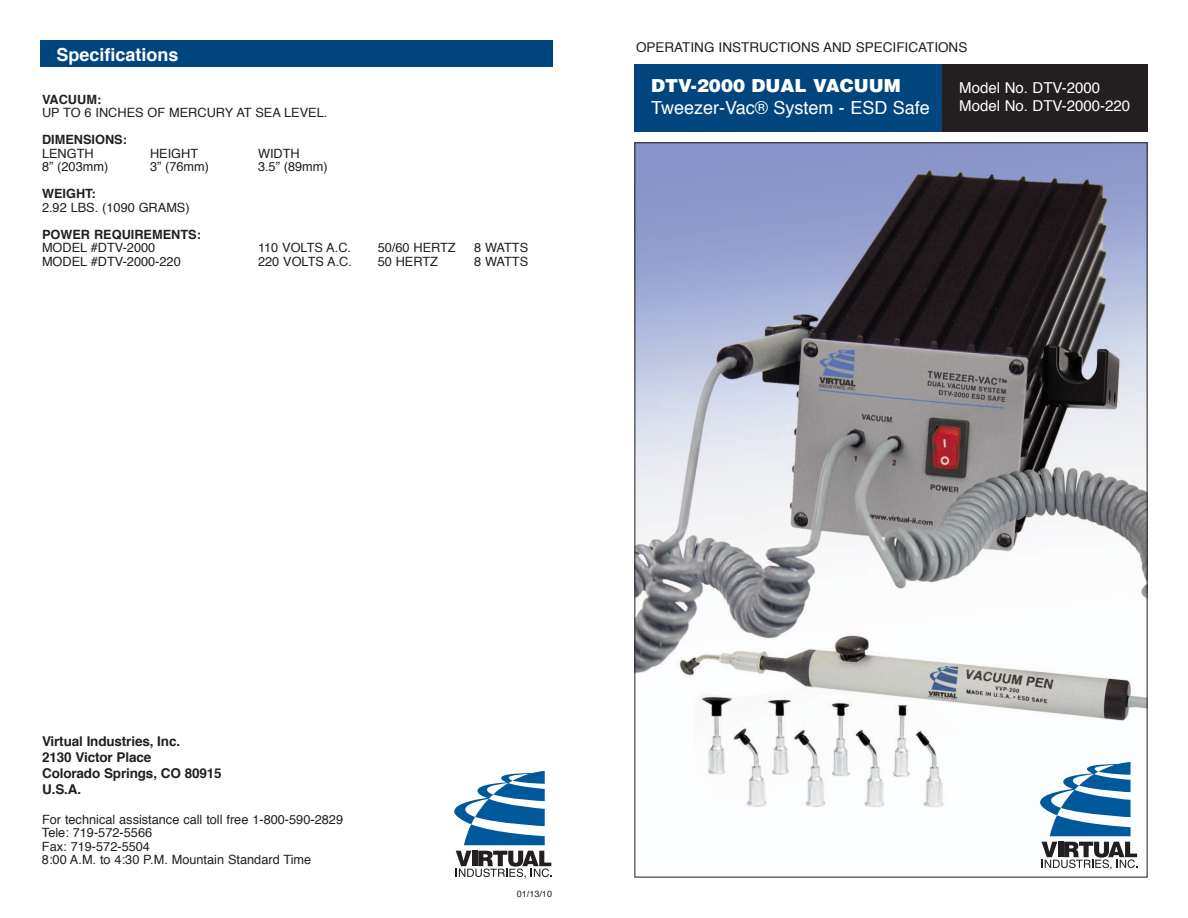
<style>
.page{position:relative;width:1188px;height:918px;background:#fff}
.page>*{position:absolute;margin:0;border:0;box-sizing:border-box;transform-origin:0 0}
.t1{font:18px "Helvetica";color:#fff}
.t2{font:900 18px "Helvetica LT Std";color:#fff}
.t3{font:700 18px "Helvetica";color:#fff}
.t4{font:15px/18px "Helvetica";color:#fff}
.t5{font:700 13.5px/16.2px "Helvetica";letter-spacing:-.01em;color:#231f20}
.t6{font:13.5px "Helvetica";color:#231f20}
.t7{font:12.75px/13.5px "Helvetica";color:#231f20}
.t8{font:700 12.75px "Helvetica";color:#231f20}
.t9{font:9px "Helvetica";color:#231f20}
</style>
<div class="page">
<div style="left:634px;top:64px;width:309px;height:68px;background:#01457f"></div>
<div style="left:942px;top:64px;width:206px;height:68px;background:#231f20"></div>
<img style="left:636px;top:144px;width:510px;height:724px">
<div style="left:40px;top:40px;width:514px;height:28px;background:#01457f"></div>
<svg style="left:454px;top:771px;width:91px;height:74px"></svg>
<svg style="left:456px;top:851px;width:95px;height:28px"></svg>
<svg style="left:1040px;top:762px;width:91px;height:74px"></svg>
<svg style="left:1042px;top:842px;width:95px;height:28px"></svg>
<h1 class="t3" style="left:56px;top:47px;width:124px">Specifications</h1>
<p class="t8" style="left:42px;top:94px;width:61px">VACUUM:</p>
<p class="t7" style="left:42px;top:107px;width:287px">UP TO 6 INCHES OF MERCURY AT SEA LEVEL.</p>
<p class="t8" style="left:42px;top:134px;width:87px">DIMENSIONS:</p>
<p class="t7" style="left:42px;top:147px;width:53px">LENGTH</p>
<p class="t7" style="left:150px;top:147px;width:50px">HEIGHT</p>
<p class="t7" style="left:258px;top:147px;width:43px">WIDTH</p>
<p class="t7" style="left:42px;top:161px;width:68px">8” (203mm)</p>
<p class="t7" style="left:150px;top:161px;width:61px">3” (76mm)</p>
<p class="t7" style="left:258px;top:161px;width:71px">3.5” (89mm)</p>
<p class="t8" style="left:42px;top:188px;width:55px">WEIGHT:</p>
<p class="t7" style="left:42px;top:201px;width:149px">2.92 LBS. (1090 GRAMS)</p>
<p class="t8" style="left:42px;top:229px;width:161px">POWER REQUIREMENTS:</p>
<p class="t7" style="left:42px;top:242px;width:115px">MODEL #DTV-2000</p>
<p class="t7" style="left:258px;top:242px;width:95px">110 VOLTS A.C.</p>
<p class="t7" style="left:378px;top:242px;width:80px">50/60 HERTZ</p>
<p class="t7" style="left:474px;top:242px;width:56px">8 WATTS</p>
<p class="t7" style="left:42px;top:255px;width:140px">MODEL #DTV-2000-220</p>
<p class="t7" style="left:258px;top:255px;width:96px">220 VOLTS A.C.</p>
<p class="t7" style="left:378px;top:255px;width:62px">50 HERTZ</p>
<p class="t7" style="left:474px;top:255px;width:56px">8 WATTS</p>
<p class="t6" style="left:636px;top:42px;width:333px">OPERATING INSTRUCTIONS AND SPECIFICATIONS</p>
<h1 class="t2" style="left:651px;top:79px;width:251px">DTV-2000 DUAL VACUUM</h1>
<h1 class="t1" style="left:651px;top:100px;width:280px">Tweezer-Vac® System - ESD Safe</h1>
<p class="t4" style="left:959px;top:80px;width:172px">Model No. DTV-2000<br>Model No. DTV-2000-220</p>
<p class="t5" style="left:42px;top:734px;width:181px">Virtual Industries, Inc.<br>2130 Victor Place<br>Colorado Springs, CO 80915<br>U.S.A.</p>
<p class="t7" style="left:42px;top:814px;width:303px">For technical assistance call toll free 1-800-590-2829<br>Tele: 719-572-5566<br>Fax: 719-572-5504<br>8:00 A.M. to 4:30 P.M. Mountain Standard Time</p>
<p class="t9" style="left:517px;top:890px;width:37px">01/13/10</p>
</div>
